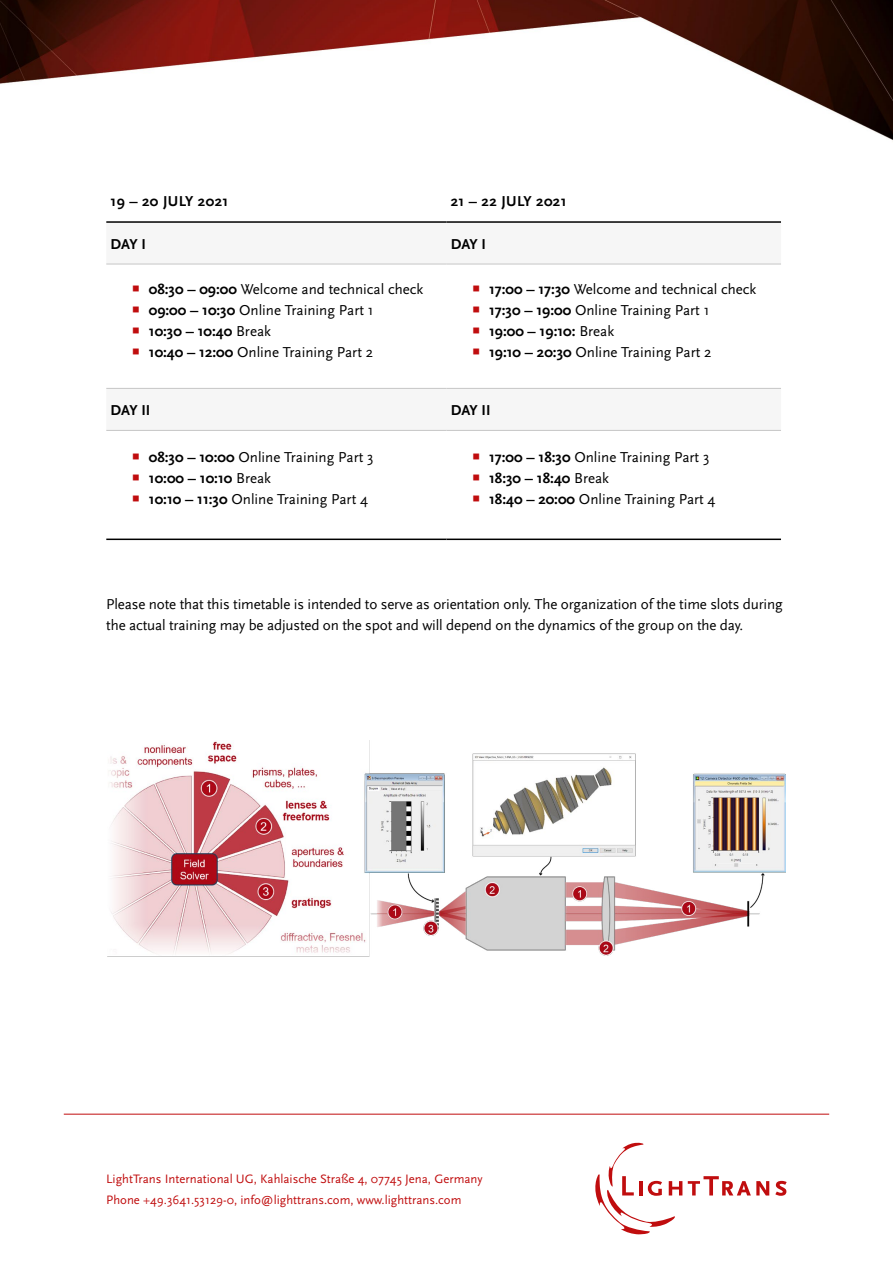
<style>
.page{position:relative;width:893px;height:1263px;background:#fff}
.page>*{position:absolute;margin:0;border:0;box-sizing:border-box;transform-origin:0 0}
.t1{font:15px/21px "Scala Sans";color:#000}
.t2{font:15px/21px "Scala Sans Offc Pro";letter-spacing:-.01em;color:#000}
.t3{font:700 15px "Scala Sans";letter-spacing:.025em;color:#000}
.t4{font:12.75px/21px "Scala Sans";color:#c00d0e}
.s1{font-weight:700}
</style>
<div class="page">
<img style="left:0;top:0;width:893px;height:1235px">
<svg style="left:688px;top:1176px;width:81px;height:19px"></svg>
<svg style="left:775px;top:1181px;width:12px;height:15px"></svg>
<svg style="left:591px;top:1140px;width:91px;height:94px"></svg>
<hr style="left:64px;top:1114px;width:765px;height:1px;background:#c00d0e">
<img style="left:107px;top:741px;width:679px;height:219px">
<svg style="left:106px;top:223px;width:675px;height:207px"></svg>
<hr style="left:106px;top:264px;width:340px;height:1px;background:#c6c6c6">
<hr style="left:446px;top:264px;width:335px;height:1px;background:#c6c6c6">
<hr style="left:106px;top:388px;width:340px;height:1px;background:#c6c6c6">
<hr style="left:446px;top:388px;width:335px;height:1px;background:#c6c6c6">
<hr style="left:106px;top:430px;width:340px;height:1px;background:#c6c6c6">
<hr style="left:446px;top:430px;width:335px;height:1px;background:#c6c6c6">
<hr style="left:106px;top:221px;width:340px;height:2px;background:#000">
<hr style="left:446px;top:221px;width:335px;height:2px;background:#000">
<hr style="left:106px;top:539px;width:340px;height:1px;background:#000">
<hr style="left:446px;top:539px;width:335px;height:1px;background:#000">
<svg style="left:133px;top:286px;width:6px;height:5px"></svg>
<svg style="left:133px;top:307px;width:6px;height:5px"></svg>
<svg style="left:133px;top:328px;width:6px;height:5px"></svg>
<svg style="left:133px;top:349px;width:6px;height:5px"></svg>
<svg style="left:473px;top:286px;width:6px;height:5px"></svg>
<svg style="left:473px;top:307px;width:6px;height:5px"></svg>
<svg style="left:473px;top:328px;width:6px;height:5px"></svg>
<svg style="left:473px;top:349px;width:6px;height:5px"></svg>
<svg style="left:133px;top:454px;width:6px;height:5px"></svg>
<svg style="left:133px;top:475px;width:6px;height:5px"></svg>
<svg style="left:133px;top:496px;width:6px;height:5px"></svg>
<svg style="left:473px;top:454px;width:6px;height:5px"></svg>
<svg style="left:473px;top:475px;width:6px;height:5px"></svg>
<svg style="left:473px;top:496px;width:6px;height:5px"></svg>
<p class="t3" style="left:111px;top:194px;width:119px">19 – 20 JULY 2021</p>
<p class="t3" style="left:451px;top:194px;width:117px">21 – 22 JULY 2021</p>
<p class="t3" style="left:111px;top:236px;width:37px">DAY I</p>
<p class="t3" style="left:451px;top:236px;width:37px">DAY I</p>
<p class="t1" style="left:149px;top:279px;width:276px"><span class="s1">08:30 – 09:00</span> Welcome and technical check<br><span class="s1">09:00 – 10:30</span> Online Training Part 1<br><span class="s1">10:30 – 10:40</span> Break<br><span class="s1">10:40 – 12:00</span> Online Training Part 2</p>
<p class="t1" style="left:489px;top:279px;width:269px"><span class="s1">17:00 – 17:30</span> Welcome and technical check <span class="s1">17:30 – 19:00</span> Online Training Part 1<br><span class="s1">19:00 – 19:10:</span> Break<br><span class="s1">19:10 – 20:30</span> Online Training Part 2</p>
<p class="t3" style="left:111px;top:402px;width:41px">DAY II</p>
<p class="t3" style="left:451px;top:402px;width:41px">DAY II</p>
<p class="t1" style="left:149px;top:447px;width:226px"><span class="s1">08:30 – 10:00</span> Online Training Part 3<br><span class="s1">10:00 – 10:10</span> Break<br><span class="s1">10:10 – 11:30</span> Online Training Part 4</p>
<p class="t1" style="left:489px;top:447px;width:228px"><span class="s1">17:00 – 18:30</span> Online Training Part 3<br><span class="s1">18:30 – 18:40</span> Break<br><span class="s1">18:40 – 20:00</span> Online Training Part 4</p>
<p class="t2" style="left:106px;top:594px;width:678px">Please note that this timetable is intended to serve as orientation only. The organization of the time slots during the actual training may be adjusted on the spot and will depend on the dynamics of the group on the day.</p>
<p class="t4" style="left:106px;top:1168px;width:378px">LightTrans International UG, Kahlaische Straße 4, 07745 Jena, Germany<br>Phone +49.3641.53129-0, info@lighttrans.com, www.lighttrans.com</p>
</div>
